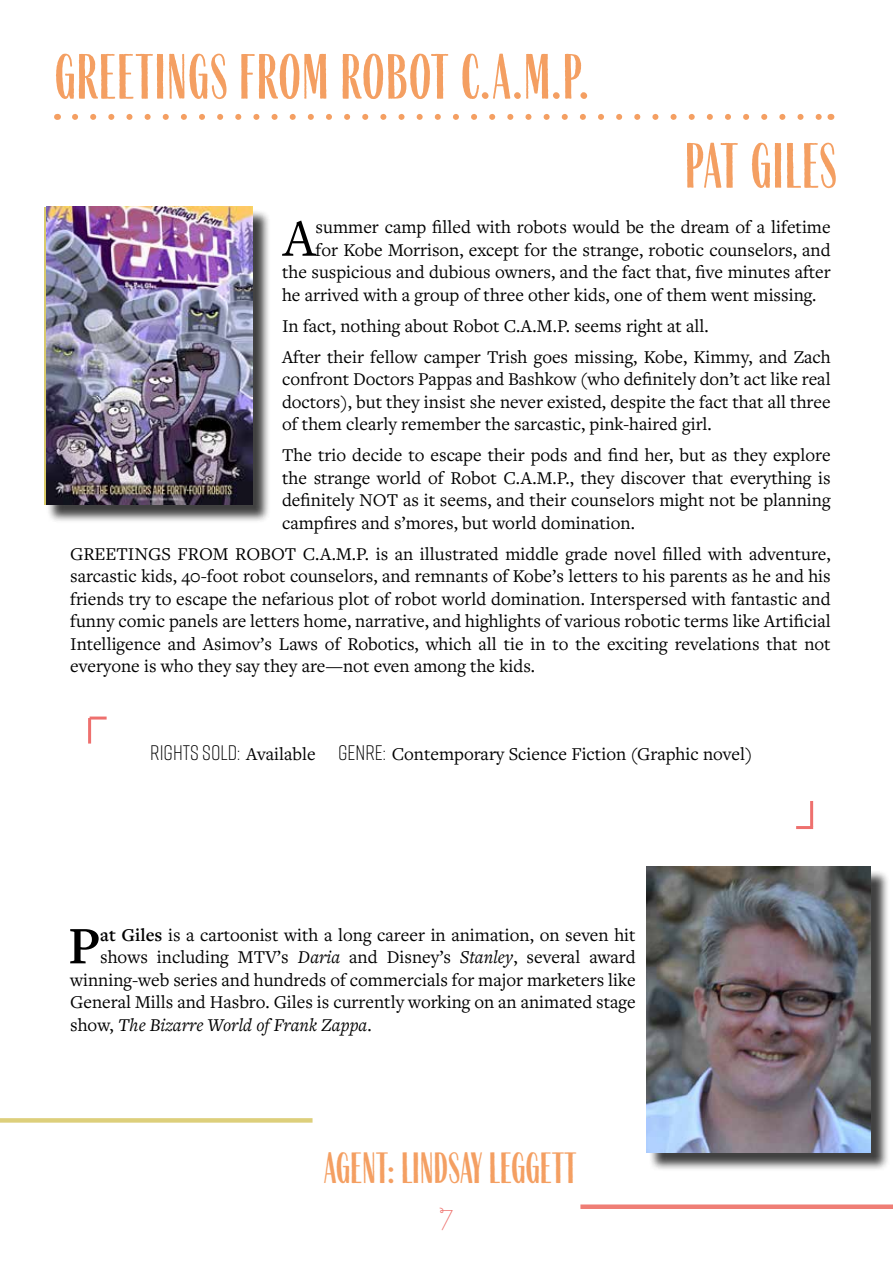
<style>
.page{position:relative;width:893px;height:1263px;background:#fff}
.page>*{position:absolute;margin:0;border:0;box-sizing:border-box;transform-origin:0 0}
.t1{font:54.75px "Freight Text Pro";color:#000}
.t2{font:600 54.75px "Freight Text Pro";color:#000}
.t3{font:52.5px "Farmhand Sans";letter-spacing:.02em;color:#f49f62}
.t4{font:36px "Farmhand Sans";color:#f49f62}
.t5{font:30px "Guapa";color:#ed6d69}
.t6{font:18.75px/22.5px "Freight Text Pro";color:#000;text-align:justify}
.t7{font:italic 18.75px "Freight Text Pro";color:#000}
.s1{font-family:"Rift";font-weight:300;font-size:21px}
.s2{font-weight:600}
.s3{font-style:italic}
.s4{font-style:normal}
</style>
<div class="page">
<div style="left:580px;top:1204px;width:313px;height:5px;background:#ef7e76"></div>
<div style="left:0;top:1118px;width:313px;height:5px;background:#ddcf7b"></div>
<svg style="left:75px;top:114px;width:746px;height:6px"></svg>
<div style="left:46px;top:209px;width:225px;height:314px;background:#000;opacity:.75"></div>
<img style="left:46px;top:207px;width:206px;height:298px">
<hr style="left:88px;top:718px;width:3px;height:25px;background:#ee706e">
<hr style="left:90px;top:716px;width:17px;height:3px;background:#ee706e">
<hr style="left:796px;top:826px;width:17px;height:3px;background:#ee706e">
<hr style="left:810px;top:801px;width:3px;height:25px;background:#ee706e">
<div style="left:649px;top:869px;width:240px;height:302px;background:#000;opacity:.75"></div>
<img style="left:646px;top:867px;width:225px;height:285px">
<h2 class="t3" style="left:54px;top:45px;width:536px">GREETINGS FROM ROBOT C.A.M.P.</h2>
<h2 class="t3" style="left:685px;top:134px;width:153px">PAT GILES</h2>
<h1 class="t1" style="left:283px;top:202px;width:34px">A</h1>
<p class="t6" style="left:316px;top:215px;width:517px">summer camp filled with robots would be the dream of a lifetime</p>
<p class="t6" style="left:316px;top:238px;width:516px">for Kobe Morrison, except for the strange, robotic counselors, and</p>
<p class="t6" style="left:282px;top:260px;width:550px">the suspicious and dubious owners, and the fact that, five minutes after</p>
<p class="t6" style="left:282px;top:283px;width:536px">he arrived with a group of three other kids, one of them went missing.</p>
<p class="t6" style="left:282px;top:310px;width:550px;line-height:31px">In fact, nothing about Robot C.A.M.P. seems right at all.<br>After their fellow camper Trish goes missing, Kobe, Kimmy, and Zach</p>
<p class="t6" style="left:282px;top:367px;width:550px">confront Doctors Pappas and Bashkow (who definitely don’t act like real doctors), but they insist she never existed, despite the fact that all three of them clearly remember the sarcastic, pink-haired girl.</p>
<p class="t6" style="left:282px;top:443px;width:550px">The trio decide to escape their pods and find her, but as they explore the strange world of Robot C.A.M.P., they discover that everything is definitely NOT as it seems, and their counselors might not be planning campfires and s’mores, but world domination.</p>
<p class="t6" style="left:70px;top:542px;width:762px">GREETINGS FROM ROBOT C.A.M.P. is an illustrated middle grade novel filled with adventure, sarcastic kids, 40-foot robot counselors, and remnants of Kobe’s letters to his parents as he and his friends try to escape the nefarious plot of robot world domination. Interspersed with fantastic and funny comic panels are letters home, narrative, and highlights of various robotic terms like Artificial Intelligence and Asimov’s Laws of Robotics, which all tie in to the exciting revelations that not everyone is who they say they are—not even among the kids.</p>
<p class="t6" style="left:150px;top:742px;width:604px"><span class="s1">RIGHTS SOLD:</span> Available <span class="s1">GENRE:</span> Contemporary Science Fiction (Graphic novel)</p>
<h1 class="t2" style="left:68px;top:909px;width:34px">P</h1>
<p class="t6" style="left:100px;top:923px;width:537px"><span class="s2">at Giles</span> is a cartoonist with a long career in animation, on seven hit</p>
<p class="t6" style="left:100px;top:945px;width:537px">shows including MTV’s <span class="s3">Daria</span> and Disney’s <span class="s3">Stanley</span>, several award</p>
<p class="t6" style="left:70px;top:968px;width:567px">winning-web series and hundreds of commercials for major marketers like</p>
<p class="t6" style="left:70px;top:990px;width:567px">General Mills and Hasbro. Giles is currently working on an animated stage</p>
<p class="t7" style="left:70px;top:1012px;width:303px"><span class="s4">show,</span> The Bizarre World of Frank Zappa<span class="s4">.</span></p>
<h3 class="t4" style="left:324px;top:1146px;width:254px">AGENT: LINDSAY LEGGETT</h3>
<h3 class="t5" style="left:439px;top:1202px;width:16px">7</h3>
</div>
